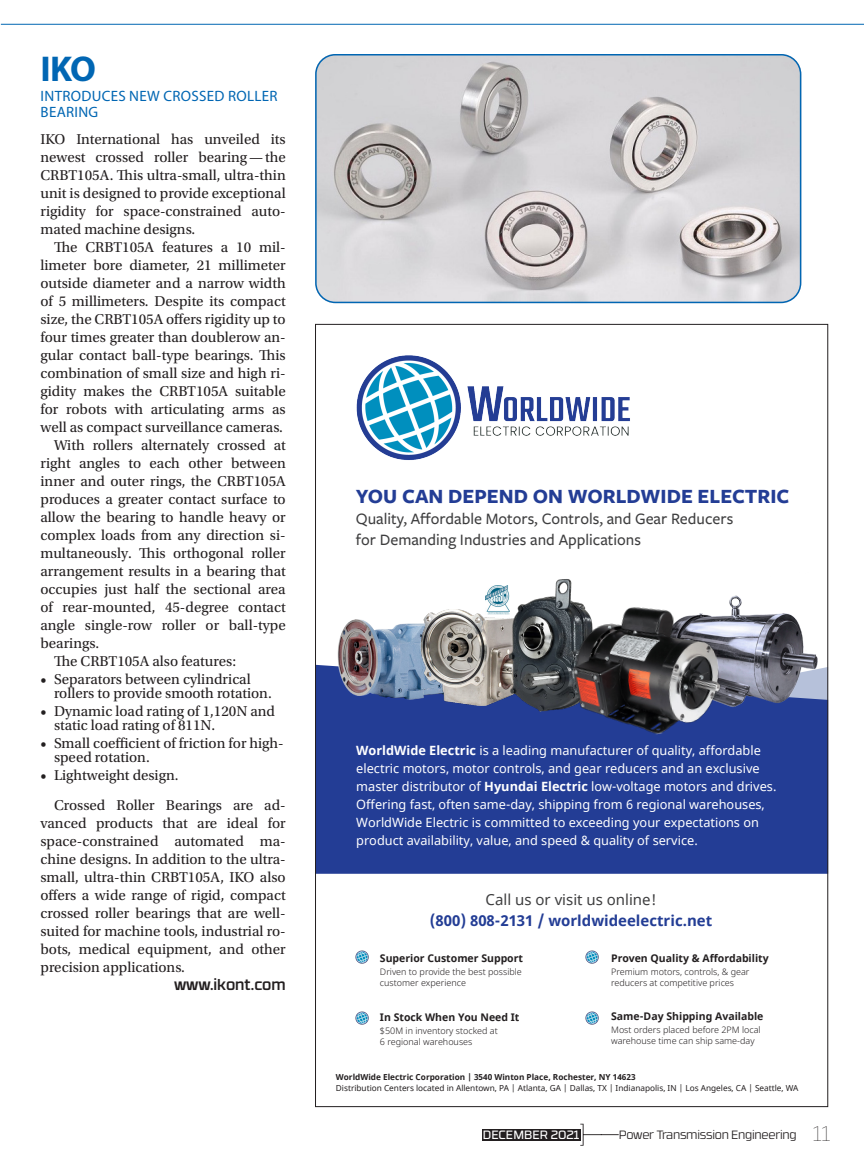
<style>
.page{position:relative;width:864px;height:1161px;background:#fff}
.page>*{position:absolute;margin:0;border:0;box-sizing:border-box;transform-origin:0 0}
.News_Product_Header{font:700 36px "Myriad Pro";color:#0166b3}
.t1{font:700 21px "Freight Sans Pro";color:#233d95}
.t2{font:500 16.5px/21px "Freight Sans Pro";color:#3e3e3f}
.Body_Text{font:15px/18px "Utopia Std";color:#231f20;text-align:justify}
.Body_Text_after_Head{font:15px/18px "Utopia Std";color:#231f20;text-align:justify}
.t3{font:700 15px/21px "Noto Sans";color:#233d95;text-align:center}
.News_Sub-head{font:15px/15.8px "Myriad Pro";letter-spacing:.02em;color:#0166b3}
.FMI_Wed_Site_Foot{font:500 15px "RB No 3.1";letter-spacing:-.005em;color:#231f20}
.t4{font:12.75px/18px "Noto Sans";color:#fff}
.t5{font:300 12px "RB No 3.1";letter-spacing:-.02em;color:#231f20}
.t6{font:12px "RB No 3.1";color:#fff}
.t7{font:700 10.5px "Noto Sans";color:#231f20}
.t8{font:300 9px/10.8px "Noto Sans";color:#231f20}
.t9{font:8.25px/10.5px "Noto Sans";color:#231f20}
.s1{font-weight:700}
.s2{font-weight:400;color:#3e3e3f}
.s3{font-weight:100;font-size:21px}
</style>
<div class="page">
<div style="left:317px;top:665px;width:509px;height:209px;background:#233d95"></div>
<img style="left:333px;top:619px;width:135px;height:106px">
<img style="left:409px;top:609px;width:124px;height:110px">
<img style="left:485px;top:579px;width:87px;height:134px">
<img style="left:485px;top:585px;width:25px;height:30px">
<img style="left:355px;top:951px;width:14px;height:13px">
<img style="left:355px;top:1011px;width:14px;height:13px">
<svg style="left:585px;top:951px;width:13px;height:13px"></svg>
<svg style="left:585px;top:1011px;width:13px;height:13px"></svg>
<img style="left:733px;top:595px;width:90px;height:130px">
<img style="left:559px;top:585px;width:174px;height:174px">
<img style="left:356px;top:355px;width:274px;height:105px">
<img style="left:315px;top:54px;width:486px;height:249px">
<div style="left:315px;top:54px;width:486px;height:249px;border:2px solid #0166b3;border-radius:20px"></div>
<svg style="left:580px;top:1124px;width:39px;height:22px"></svg>
<div style="left:482px;top:1129px;width:98px;height:11px;background:#231f20"></div>
<hr style="left:1px;top:24px;width:863px;height:1px;background:#0166b3">
<p class="News_Product_Header" style="left:40px;top:49px;width:57px">IKO</p>
<p class="News_Sub-head" style="left:41px;top:88px;width:238px">INTRODUCES NEW CROSSED ROLLER<br>BEARING</p>
<p class="Body_Text_after_Head" style="left:40px;top:130px;width:247px">IKO International has unveiled its newest crossed roller bearing—the CRBT105A. This ultra-small, ultra-thin unit is designed to provide exceptional rigidity for space-constrained auto&shy;mated machine designs.</p>
<p class="Body_Text" style="left:40px;top:238px;width:247px;text-indent:14px">The CRBT105A features a 10 mil&shy;limeter bore diameter, 21 millimeter outside diameter and a narrow width of 5 millimeters. Despite its compact size, the CRBT105A offers rigidity up to four times greater than doublerow an&shy;gular contact ball-type bearings. This combination of small size and high ri&shy;gidity makes the CRBT105A suitable for robots with articulating arms as well as compact surveillance cameras.</p>
<p class="Body_Text" style="left:40px;top:436px;width:247px;text-indent:14px">With rollers alternately crossed at right angles to each other between inner and outer rings, the CRBT105A produces a greater contact surface to allow the bearing to handle heavy or complex loads from any direction si&shy;multaneously. This orthogonal roller arrangement results in a bearing that occupies just half the sectional area of rear-mounted, 45-degree contact angle single-row roller or ball-type bearings.</p>
<p class="Body_Text" style="left:54px;top:652px;width:184px">The CRBT105A also features:</p>
<p class="Body_Text" style="left:54px;top:672px;width:219px;line-height:14.2px;text-indent:-14px">• Separators between cylindrical rollers to provide smooth rotation.</p>
<p class="Body_Text" style="left:54px;top:704px;width:223px;line-height:14.2px;text-indent:-14px">• Dynamic load rating of 1,120N and static load rating of 811N.</p>
<p class="Body_Text" style="left:54px;top:736px;width:231px;line-height:14.2px;text-indent:-14px">• Small coefficient of friction for high&shy;speed rotation.</p>
<p class="Body_Text" style="left:40px;top:766px;width:140px">• Lightweight design.</p>
<p class="Body_Text" style="left:40px;top:796px;width:247px;text-indent:14px">Crossed Roller Bearings are ad&shy;vanced products that are ideal for space-constrained automated ma&shy;chine designs. In addition to the ultra&shy;small, ultra-thin CRBT105A, IKO also offers a wide range of rigid, compact crossed roller bearings that are well&shy;suited for machine tools, industrial ro&shy;bots, medical equipment, and other precision applications.</p>
<p class="FMI_Wed_Site_Foot" style="left:174px;top:973px;width:113px">www.ikont.com</p>
<p class="t1" style="left:356px;top:482px;width:435px">YOU CAN DEPEND ON WORLDWIDE ELECTRIC</p>
<p class="t2" style="left:356px;top:508px;width:379px">Quality, Affordable Motors, Controls, and Gear Reducers for Demanding Industries and Applications</p>
<p class="t4" style="left:356px;top:742px;width:422px"><span class="s1">WorldWide Electric</span> is a leading manufacturer of quality, affordable electric motors, motor controls, and gear reducers and an exclusive master distributor of <span class="s1">Hyundai Electric</span> low-voltage motors and drives.<br>Offering fast, often same-day, shipping from 6 regional warehouses, WorldWide Electric is committed to exceeding your expectations on product availability, value, and speed &amp; quality of service.</p>
<p class="t3" style="left:430px;top:890px;width:284px"><span class="s2">Call us or visit us online!<br></span>(800) 808-2131 / worldwideelectric.net</p>
<p class="t7" style="left:380px;top:951px;width:145px">Superior Customer Support</p>
<p class="t8" style="left:380px;top:967px;width:143px">Driven to provide the best possible customer experience</p>
<p class="t7" style="left:380px;top:1010px;width:141px">In Stock When You Need It</p>
<p class="t8" style="left:380px;top:1026px;width:119px">$50M in inventory stocked at<br>6 regional warehouses</p>
<p class="t7" style="left:611px;top:951px;width:159px">Proven Quality &amp; Affordability</p>
<p class="t8" style="left:611px;top:967px;width:140px">Premium motors, controls, &amp; gear reducers at competitive prices</p>
<p class="t7" style="left:611px;top:1009px;width:154px">Same-Day Shipping Available</p>
<p class="t8" style="left:611px;top:1025px;width:151px">Most orders placed before 2PM local warehouse time can ship same-day</p>
<p class="t9" style="left:336px;top:1073px;width:464px"><span class="s1">WorldWide Electric Corporation | 3540 Winton Place, Rochester, NY 14623<br></span>Distribution Centers located in Allentown, PA | Atlanta, GA | Dallas, TX | Indianapolis, IN | Los Angeles, CA | Seattle, WA</p>
<p class="t6" style="left:483px;top:1126px;width:98px">DECEMBER 2021</p>
<p class="t5" style="left:619px;top:1126px;width:213px">Power Transmission Engineering <span class="s3">11</span></p>
</div>
